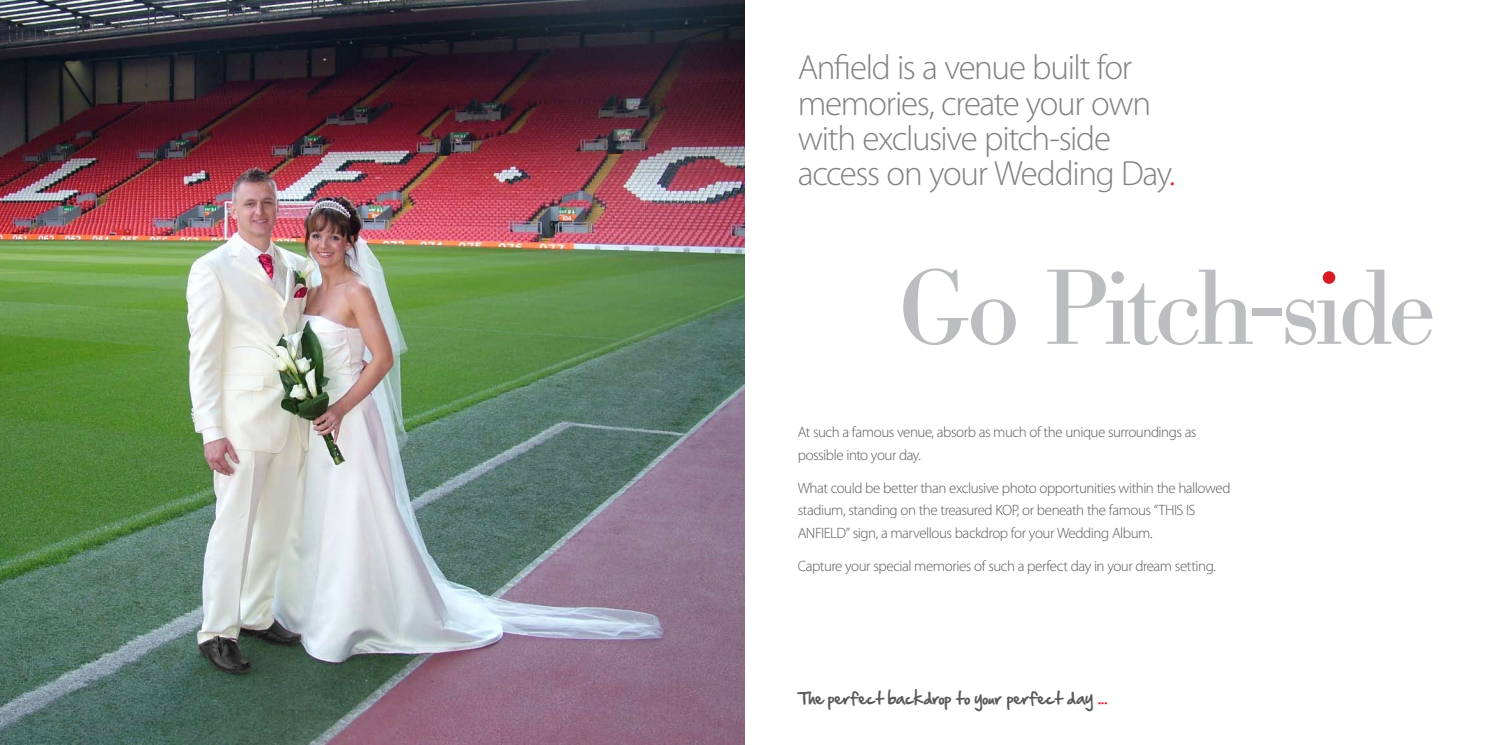
<style>
.page{position:relative;width:1489px;height:745px;background:#fff}
.page>*{position:absolute;margin:0;border:0;box-sizing:border-box;transform-origin:0 0}
.t1{font:105px "Bodoni BE";letter-spacing:-.04em;color:#bcbdc0}
.t2{font:300 35px/35px "Myriad Pro";letter-spacing:-.04em;color:#808285}
.t3{font:300 15px/22.5px "Myriad Pro";letter-spacing:-.035em;color:#58595b}
.t4{font:15px "Handof Sean";color:#58595b}
.s1{color:#d71920}
</style>
<div class="page">
<img style="left:0;top:0;width:744px;height:744px">
<div style="left:1322px;top:271px;width:13px;height:12px;background:#d71920;border-radius:50%"></div>
<h2 class="t2" style="left:797px;top:50px;width:379px">Anfield is a venue built for memories, create your own with exclusive pitch-side access on your Wedding Day<span class="s1">.</span></h2>
<h1 class="t1" style="left:899px;top:248px;width:538px">Go Pitch-side</h1>
<p class="t3" style="left:797px;top:420px;width:400px">At such a famous venue, absorb as much of the unique surroundings as possible into your day.</p>
<p class="t3" style="left:797px;top:476px;width:434px">What could be better than exclusive photo opportunities within the hallowed stadium, standing on the treasured KOP, or beneath the famous “THIS IS<br>ANFIELD” sign, a marvellous backdrop for your Wedding Album.</p>
<p class="t3" style="left:797px;top:554px;width:420px">Capture your special memories of such a perfect day in your dream setting.</p>
<p class="t4" style="left:797px;top:687px;width:312px">The perfect backdrop to your perfect day <span class="s1">...</span></p>
</div>
